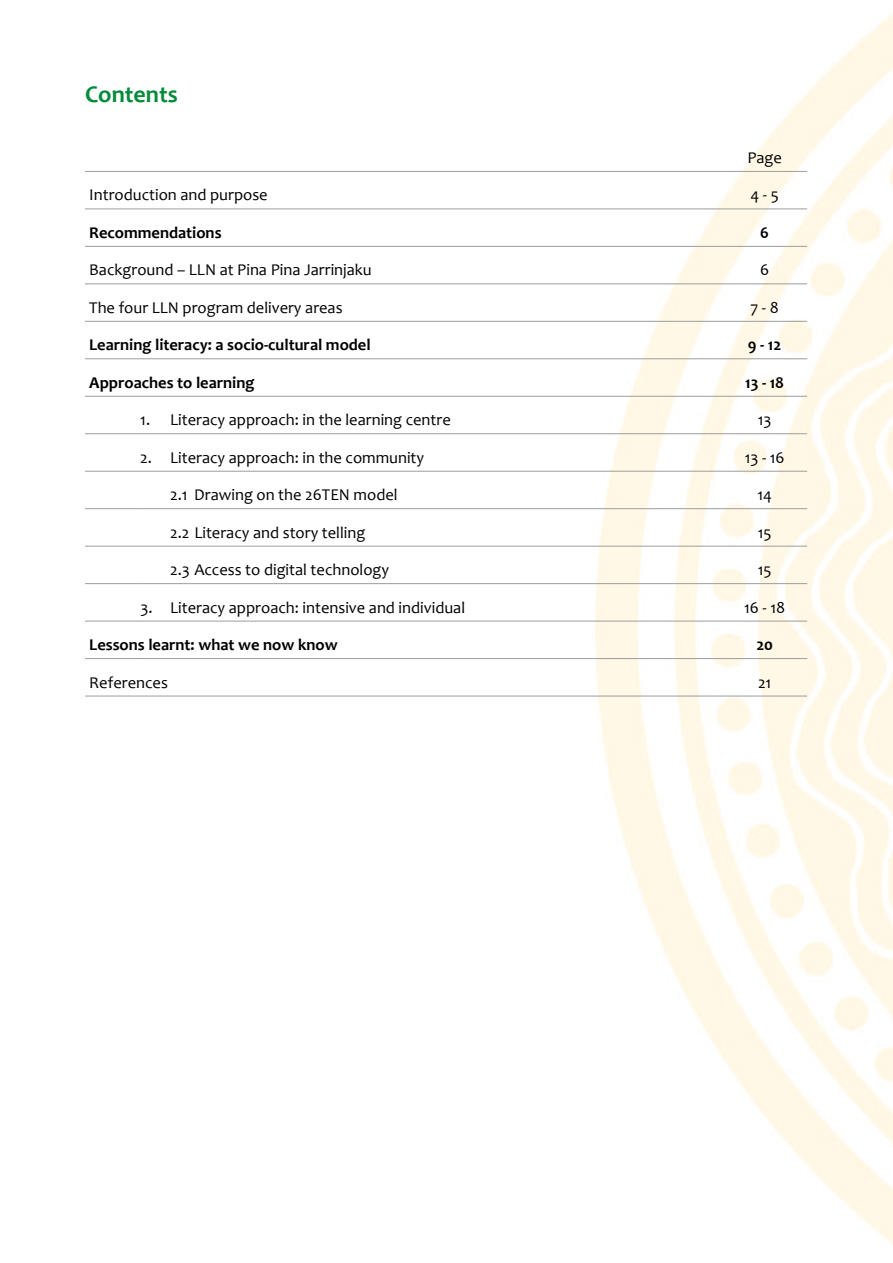
<style>
.page{position:relative;width:893px;height:1263px;background:#fff}
.page>*{position:absolute;margin:0;border:0;box-sizing:border-box;transform-origin:0 0}
.t1{font:700 24px "Candara";color:#008b39}
.t2{font:16.5px "Candara";color:#000}
.t3{font:700 16.5px "Candara";color:#000}
</style>
<div class="page">
<img style="left:574px;top:14px;width:319px;height:1231px">
<hr style="left:85px;top:171px;width:51px;height:1px;background:#9d9d9c">
<hr style="left:136px;top:171px;width:586px;height:1px;background:#9d9d9c">
<hr style="left:722px;top:171px;width:85px;height:1px;background:#9d9d9c">
<hr style="left:85px;top:209px;width:51px;height:1px;background:#9d9d9c">
<hr style="left:136px;top:209px;width:586px;height:1px;background:#9d9d9c">
<hr style="left:722px;top:209px;width:85px;height:1px;background:#9d9d9c">
<hr style="left:85px;top:246px;width:51px;height:1px;background:#9d9d9c">
<hr style="left:136px;top:246px;width:586px;height:1px;background:#9d9d9c">
<hr style="left:722px;top:246px;width:85px;height:1px;background:#9d9d9c">
<hr style="left:85px;top:283px;width:51px;height:1px;background:#9d9d9c">
<hr style="left:136px;top:283px;width:586px;height:1px;background:#9d9d9c">
<hr style="left:722px;top:283px;width:85px;height:1px;background:#9d9d9c">
<hr style="left:85px;top:321px;width:51px;height:1px;background:#9d9d9c">
<hr style="left:136px;top:321px;width:586px;height:1px;background:#9d9d9c">
<hr style="left:722px;top:321px;width:85px;height:1px;background:#9d9d9c">
<hr style="left:85px;top:358px;width:51px;height:1px;background:#9d9d9c">
<hr style="left:136px;top:358px;width:586px;height:1px;background:#9d9d9c">
<hr style="left:722px;top:358px;width:85px;height:1px;background:#9d9d9c">
<hr style="left:85px;top:396px;width:51px;height:1px;background:#9d9d9c">
<hr style="left:136px;top:396px;width:586px;height:1px;background:#9d9d9c">
<hr style="left:722px;top:396px;width:85px;height:1px;background:#9d9d9c">
<hr style="left:85px;top:433px;width:51px;height:1px;background:#9d9d9c">
<hr style="left:136px;top:433px;width:586px;height:1px;background:#9d9d9c">
<hr style="left:722px;top:433px;width:85px;height:1px;background:#9d9d9c">
<hr style="left:85px;top:471px;width:51px;height:1px;background:#9d9d9c">
<hr style="left:136px;top:471px;width:586px;height:1px;background:#9d9d9c">
<hr style="left:722px;top:471px;width:85px;height:1px;background:#9d9d9c">
<hr style="left:85px;top:508px;width:51px;height:1px;background:#9d9d9c">
<hr style="left:136px;top:508px;width:586px;height:1px;background:#9d9d9c">
<hr style="left:722px;top:508px;width:85px;height:1px;background:#9d9d9c">
<hr style="left:85px;top:546px;width:51px;height:1px;background:#9d9d9c">
<hr style="left:136px;top:546px;width:586px;height:1px;background:#9d9d9c">
<hr style="left:722px;top:546px;width:85px;height:1px;background:#9d9d9c">
<hr style="left:85px;top:583px;width:51px;height:1px;background:#9d9d9c">
<hr style="left:136px;top:583px;width:586px;height:1px;background:#9d9d9c">
<hr style="left:722px;top:583px;width:85px;height:1px;background:#9d9d9c">
<hr style="left:85px;top:621px;width:51px;height:1px;background:#9d9d9c">
<hr style="left:136px;top:621px;width:586px;height:1px;background:#9d9d9c">
<hr style="left:722px;top:621px;width:85px;height:1px;background:#9d9d9c">
<hr style="left:85px;top:658px;width:51px;height:1px;background:#9d9d9c">
<hr style="left:136px;top:658px;width:586px;height:1px;background:#9d9d9c">
<hr style="left:722px;top:658px;width:85px;height:1px;background:#9d9d9c">
<hr style="left:85px;top:696px;width:51px;height:1px;background:#9d9d9c">
<hr style="left:136px;top:696px;width:586px;height:1px;background:#9d9d9c">
<hr style="left:722px;top:696px;width:85px;height:1px;background:#9d9d9c">
<h1 class="t1" style="left:85px;top:80px;width:94px">Contents</h1>
<p class="t2" style="left:747px;top:147px;width:36px">Page</p>
<p class="t2" style="left:89px;top:185px;width:180px">Introduction and purpose</p>
<p class="t2" style="left:750px;top:185px;width:30px">4 - 5</p>
<p class="t3" style="left:89px;top:222px;width:134px">Recommendations</p>
<p class="t3" style="left:760px;top:222px;width:10px">6</p>
<p class="t2" style="left:89px;top:260px;width:284px">Background – LLN at Pina Pina Jarrinjaku</p>
<p class="t2" style="left:760px;top:260px;width:11px">6</p>
<p class="t2" style="left:89px;top:297px;width:255px">The four LLN program delivery areas</p>
<p class="t2" style="left:751px;top:297px;width:30px">7 - 8</p>
<p class="t3" style="left:89px;top:335px;width:283px">Learning literacy: a socio-cultural model</p>
<p class="t3" style="left:748px;top:335px;width:35px">9 - 12</p>
<p class="t3" style="left:89px;top:372px;width:167px">Approaches to learning</p>
<p class="t3" style="left:745px;top:372px;width:40px">13 - 18</p>
<p class="t2" style="left:140px;top:409px;width:312px">1. Literacy approach: in the learning centre</p>
<p class="t2" style="left:758px;top:409px;width:15px">13</p>
<p class="t2" style="left:140px;top:447px;width:285px">2. Literacy approach: in the community</p>
<p class="t2" style="left:745px;top:447px;width:41px">13 - 16</p>
<p class="t2" style="left:170px;top:484px;width:229px">2.1 Drawing on the 26TEN model</p>
<p class="t2" style="left:757px;top:484px;width:16px">14</p>
<p class="t2" style="left:170px;top:522px;width:197px">2.2 Literacy and story telling</p>
<p class="t2" style="left:758px;top:522px;width:15px">15</p>
<p class="t2" style="left:170px;top:559px;width:221px">2.3 Access to digital technology</p>
<p class="t2" style="left:758px;top:559px;width:15px">15</p>
<p class="t2" style="left:140px;top:597px;width:326px">3. Literacy approach: intensive and individual</p>
<p class="t2" style="left:744px;top:597px;width:43px">16 - 18</p>
<p class="t3" style="left:89px;top:634px;width:250px">Lessons learnt: what we now know</p>
<p class="t3" style="left:756px;top:634px;width:18px">20</p>
<p class="t2" style="left:89px;top:672px;width:80px">References</p>
<p class="t2" style="left:758px;top:672px;width:15px">21</p>
</div>
